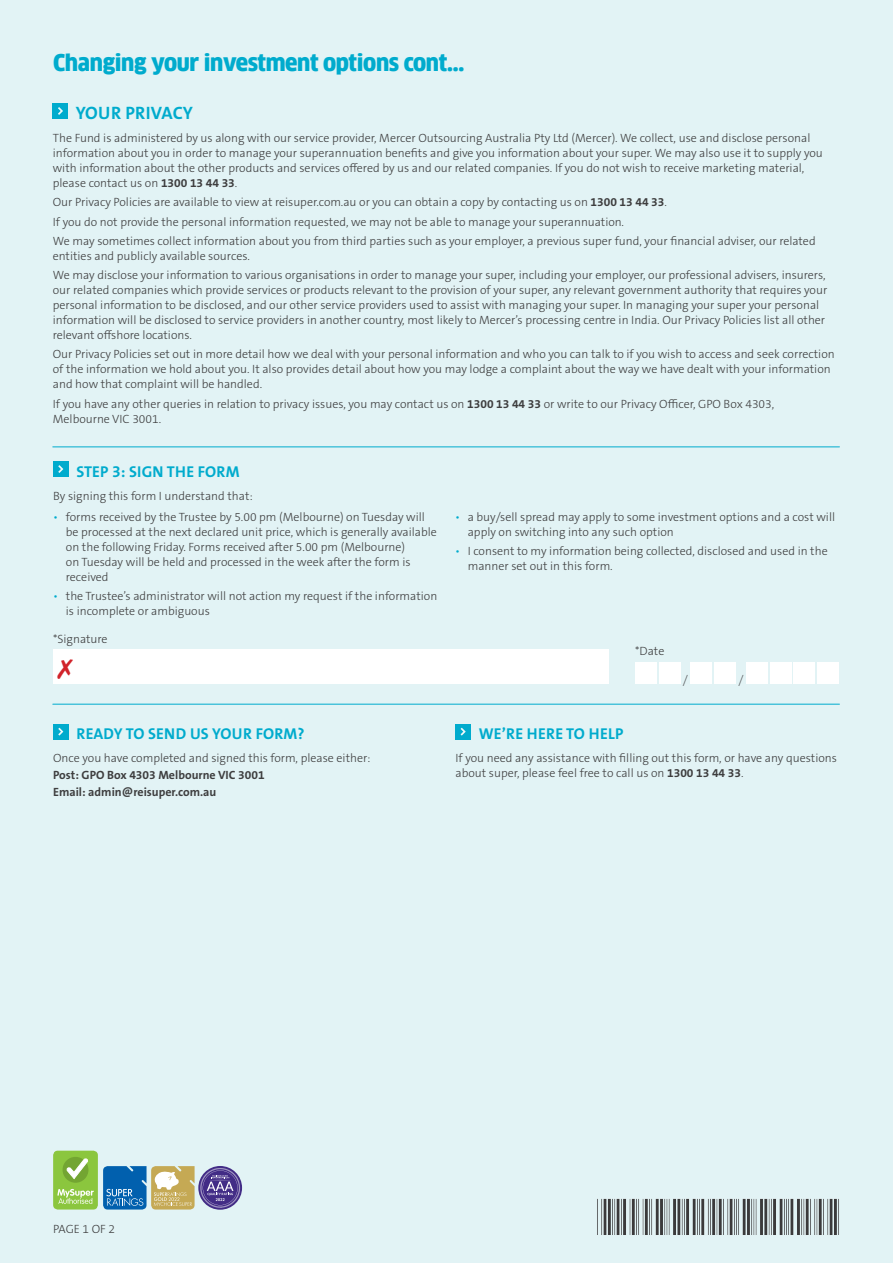
<style>
.page{position:relative;width:893px;height:1263px;background:#e2f3f5}
.page>*{position:absolute;margin:0;border:0;box-sizing:border-box;transform-origin:0 0}
.t1{font:900 22.5px "Clan Offc Narr";letter-spacing:-.015em;color:#00abcd}
.t2{font:700 18px "The Sans B W7";letter-spacing:.015em;color:#00abcd}
.t3{font:700 15.75px "The Sans B W7";letter-spacing:.015em;color:#00abcd}
.t4{font:300 12px/15px "The Sans B W3";color:#3e3e3f}
.t5{font:700 12px/16.8px "The Sans B W7";color:#3e3e3f}
.t6{font:300 12px "The Sans B W3";color:#57585a}
.s1{font-family:"The Sans B W7";font-weight:700}
.s2{color:#00abcd}
</style>
<div class="page">
<div style="left:53px;top:461px;width:15px;height:16px;background:#00abcd"></div>
<svg style="left:58px;top:465px;width:5px;height:8px"></svg>
<div style="left:53px;top:650px;width:555px;height:34px;background:#fff"></div>
<div style="left:635px;top:662px;width:21px;height:22px;background:#fff"></div>
<div style="left:659px;top:662px;width:21px;height:22px;background:#fff"></div>
<div style="left:691px;top:662px;width:21px;height:22px;background:#fff"></div>
<div style="left:714px;top:662px;width:22px;height:22px;background:#fff"></div>
<div style="left:746px;top:662px;width:21px;height:22px;background:#fff"></div>
<div style="left:770px;top:662px;width:21px;height:22px;background:#fff"></div>
<div style="left:794px;top:662px;width:21px;height:22px;background:#fff"></div>
<div style="left:818px;top:662px;width:21px;height:22px;background:#fff"></div>
<div style="left:53px;top:724px;width:15px;height:15px;background:#00abcd"></div>
<svg style="left:58px;top:728px;width:5px;height:7px"></svg>
<div style="left:455px;top:724px;width:16px;height:15px;background:#00abcd"></div>
<svg style="left:461px;top:728px;width:5px;height:7px"></svg>
<hr style="left:53px;top:446px;width:786px;height:1px;background:#00abcd">
<div style="left:53px;top:103px;width:15px;height:16px;background:#00abcd"></div>
<svg style="left:58px;top:107px;width:5px;height:8px"></svg>
<div style="left:53px;top:1151px;width:45px;height:58px;background:#8bc63e;border-radius:5px"></div>
<svg style="left:57px;top:1189px;width:37px;height:15px"></svg>
<div style="left:63px;top:1157px;width:25px;height:26px;background:#73a532;border-radius:50%"></div>
<svg style="left:66px;top:1158px;width:23px;height:22px"></svg>
<div style="left:198px;top:1166px;width:44px;height:44px;background:#422c86;border-radius:50%"></div>
<svg style="left:103px;top:1166px;width:137px;height:43px"></svg>
<hr style="left:53px;top:704px;width:786px;height:1px;background:#00abcd">
<img style="left:597px;top:1198px;width:242px;height:37px">
<h1 class="t1" style="left:53px;top:50px;width:413px">Changing your investment options cont...</h1>
<h2 class="t2" style="left:76px;top:101px;width:119px">YOUR PRIVACY</h2>
<p class="t4" style="left:53px;top:131px;width:771px">The Fund is administered by us along with our service provider, Mercer Outsourcing Australia Pty Ltd (Mercer). We collect, use and disclose personal information about you in order to manage your superannuation benefits and give you information about your super. We may also use it to supply you with information about the other products and services offered by us and our related companies. If you do not wish to receive marketing material, please contact us on <span class="s1">1300 13 44 33</span>.</p>
<p class="t4" style="left:53px;top:193px;width:764px;line-height:19.2px">Our Privacy Policies are available to view at reisuper.com.au or you can obtain a copy by contacting us on <span class="s1">1300 13 44 33</span>.<br>If you do not provide the personal information requested, we may not be able to manage your superannuation.<br>We may sometimes collect information about you from third parties such as your employer, a previous super fund, your financial adviser, our related</p>
<p class="t4" style="left:53px;top:246px;width:774px;line-height:19.2px">entities and publicly available sources.<br>We may disclose your information to various organisations in order to manage your super, including your employer, our professional advisers, insurers,</p>
<p class="t4" style="left:53px;top:283px;width:776px">our related companies which provide services or products relevant to the provision of your super, any relevant government authority that requires your personal information to be disclosed, and our other service providers used to assist with managing your super. In managing your super your personal information will be disclosed to service providers in another country, most likely to Mercer’s processing centre in India. Our Privacy Policies list all other relevant offshore locations.</p>
<p class="t4" style="left:53px;top:347px;width:783px">Our Privacy Policies set out in more detail how we deal with your personal information and who you can talk to if you wish to access and seek correction of the information we hold about you. It also provides detail about how you may lodge a complaint about the way we have dealt with your information and how that complaint will be handled.</p>
<p class="t4" style="left:53px;top:396px;width:723px">If you have any other queries in relation to privacy issues, you may contact us on <span class="s1">1300 13 44 33</span> or write to our Privacy Officer, GPO Box 4303,<br>Melbourne VIC 3001.</p>
<h3 class="t3" style="left:76px;top:461px;width:165px">STEP 3: SIGN THE FORM</h3>
<p class="t4" style="left:53px;top:489px;width:201px">By signing this form I understand that:</p>
<p class="t4" style="left:66px;top:509px;width:372px;text-indent:-13px"><span class="s2">•</span> forms received by the Trustee by 5.00 pm (Melbourne) on Tuesday will be processed at the next declared unit price, which is generally available on the following Friday. Forms received after 5.00 pm (Melbourne)<br>on Tuesday will be held and processed in the week after the form is received</p>
<p class="t4" style="left:66px;top:589px;width:373px;text-indent:-13px"><span class="s2">•</span> the Trustee’s administrator will not action my request if the information is incomplete or ambiguous</p>
<p class="t4" style="left:53px;top:632px;width:56px">*Signature</p>
<h3 class="t3" style="left:76px;top:724px;width:230px">READY TO SEND US YOUR FORM?</h3>
<p class="t4" style="left:53px;top:751px;width:319px">Once you have completed and signed this form, please either:</p>
<p class="t5" style="left:53px;top:767px;width:213px">Post: GPO Box 4303 Melbourne VIC 3001<br>Email: admin@reisuper.com.au</p>
<p class="t4" style="left:468px;top:509px;width:369px;text-indent:-13px"><span class="s2">•</span> a buy/sell spread may apply to some investment options and a cost will apply on switching into any such option</p>
<p class="t4" style="left:468px;top:544px;width:361px;text-indent:-13px"><span class="s2">•</span> I consent to my information being collected, disclosed and used in the manner set out in this form.</p>
<p class="t4" style="left:635px;top:644px;width:31px">*Date</p>
<p class="t6" style="left:683px;top:672px;width:7px">/</p>
<p class="t6" style="left:738px;top:672px;width:7px">/</p>
<h3 class="t3" style="left:479px;top:724px;width:146px">WE’RE HERE TO HELP</h3>
<p class="t4" style="left:455px;top:751px;width:383px">If you need any assistance with filling out this form, or have any questions about super, please feel free to call us on <span class="s1">1300 13 44 33</span>.</p>
<p class="t4" style="left:53px;top:1222px;width:64px">PAGE 1 OF 2</p>
</div>
